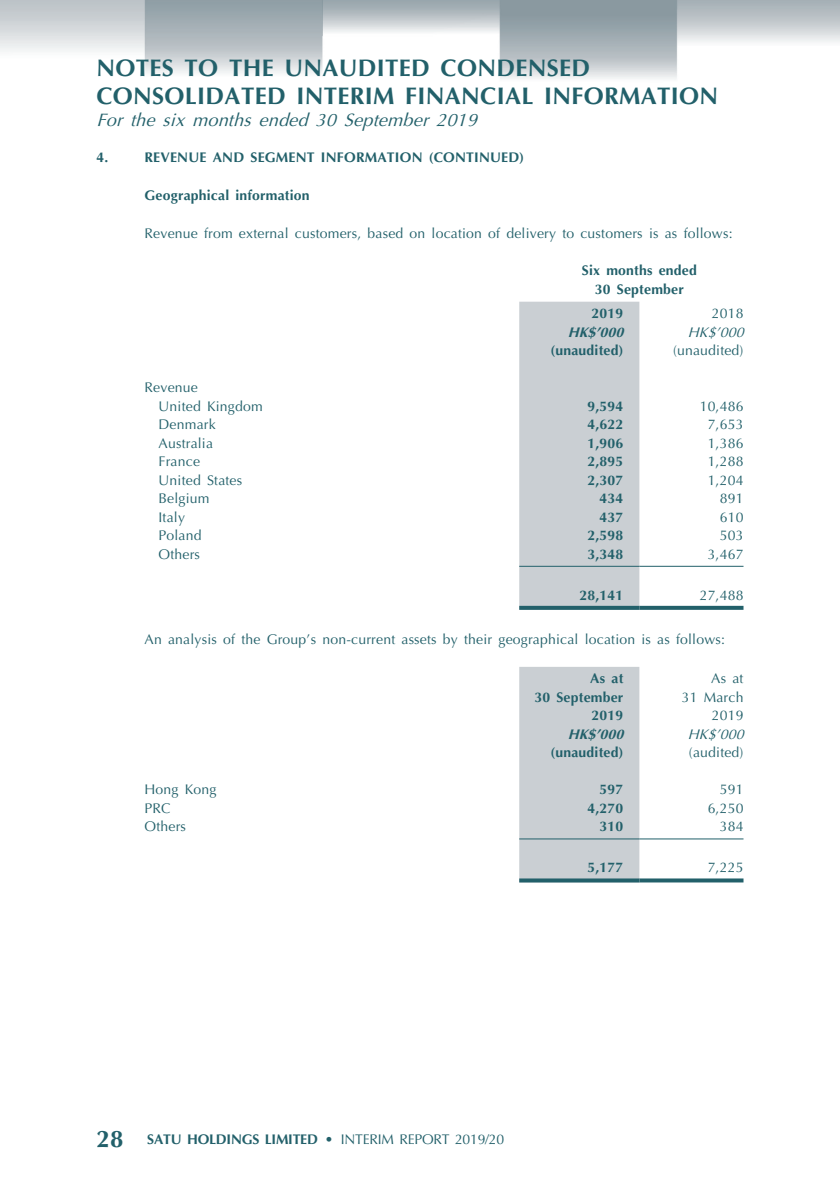
<style>
.page{position:relative;width:840px;height:1191px;background:#fff}
.page>*{position:absolute;margin:0;border:0;box-sizing:border-box;transform-origin:0 0}
.t1{font:700 24px/28px "Optima LT Std";letter-spacing:.015em;color:#22606a}
.t2{font:italic 18px "Optima LT Std";color:#22606a}
._26___P2__Note{font:14px "Optima LT Std";letter-spacing:.015em;color:#22606a}
._31_table_tab_6pt{font:700 14px/18.4px "Optima LT Std";letter-spacing:.015em;color:#22606a;text-align:center}
._31_table_tab_6pt-2{font:14px/18.4px "Optima LT Std";letter-spacing:.015em;color:#22606a;text-align:right}
._29_Table_Stub__Note{font:14px "Optima LT Std";letter-spacing:.015em;color:#22606a}
._17_H1__Note{font:700 14px "Optima LT Std";letter-spacing:-.015em;color:#22606a}
._17_H1__Note-2{font:700 14px "Optima LT Std";letter-spacing:.015em;color:#22606a}
._18___H2__Note{font:700 14px "Optima LT Std";letter-spacing:.015em;color:#22606a}
._31_table_tab_6pt-3{font:italic 700 14px "Optima LT Std";color:#22606a}
._31_table_tab_6pt-4{font:italic 14px "Optima LT Std";color:#22606a}
.s1{font-size:24px}
.s2{font-weight:400}
</style>
<div class="page">
<img style="left:0;top:0;width:840px;height:883px">
<div style="left:519px;top:302px;width:120px;height:304px;background:#cacfd3"></div>
<hr style="left:519px;top:566px;width:120px;height:1px;background:#22606a">
<hr style="left:639px;top:566px;width:104px;height:1px;background:#22606a">
<svg style="left:519px;top:606px;width:120px;height:4px"></svg>
<svg style="left:639px;top:606px;width:104px;height:4px"></svg>
<div style="left:519px;top:667px;width:120px;height:211px;background:#cacfd3"></div>
<hr style="left:519px;top:838px;width:120px;height:1px;background:#22606a">
<hr style="left:639px;top:838px;width:104px;height:1px;background:#22606a">
<svg style="left:519px;top:878px;width:120px;height:4px"></svg>
<svg style="left:639px;top:878px;width:104px;height:4px"></svg>
<h1 class="t1" style="left:96px;top:54px;width:623px">NOTES TO THE UNAUDITED CONDENSED<br>CONSOLIDATED INTERIM FINANCIAL INFORMATION</h1>
<p class="t2" style="left:96px;top:109px;width:387px">For the six months ended 30 September 2019</p>
<p class="_17_H1__Note-2" style="left:96px;top:149px;width:13px">4.</p>
<p class="_17_H1__Note-2" style="left:144px;top:149px;width:381px">REVENUE AND SEGMENT INFORMATION (CONTINUED)</p>
<p class="_18___H2__Note" style="left:144px;top:187px;width:166px">Geographical information</p>
<p class="_26___P2__Note" style="left:144px;top:225px;width:589px">Revenue from external customers, based on location of delivery to customers is as follows:</p>
<p class="_31_table_tab_6pt" style="left:581px;top:261px;width:116px">Six months ended<br>30 September</p>
<p class="_31_table_tab_6pt" style="left:591px;top:304px;width:33px">2019</p>
<p class="_31_table_tab_6pt-2" style="left:711px;top:304px;width:33px">2018</p>
<p class="_31_table_tab_6pt-3" style="left:567px;top:324px;width:62px">HK$’000</p>
<p class="_31_table_tab_6pt-4" style="left:687px;top:324px;width:62px">HK$’000</p>
<p class="_31_table_tab_6pt" style="left:550px;top:341px;width:74px">(unaudited)</p>
<p class="_31_table_tab_6pt-2" style="left:672px;top:341px;width:72px">(unaudited)</p>
<p class="_29_Table_Stub__Note" style="left:144px;top:379px;width:55px">Revenue</p>
<p class="_29_Table_Stub__Note" style="left:158px;top:398px;width:106px">United Kingdom</p>
<p class="_31_table_tab_6pt" style="left:587px;top:397px;width:37px">9,594</p>
<p class="_31_table_tab_6pt-2" style="left:699px;top:397px;width:45px">10,486</p>
<p class="_29_Table_Stub__Note" style="left:158px;top:416px;width:59px">Denmark</p>
<p class="_31_table_tab_6pt" style="left:587px;top:415px;width:37px">4,622</p>
<p class="_31_table_tab_6pt-2" style="left:707px;top:415px;width:37px">7,653</p>
<p class="_29_Table_Stub__Note" style="left:158px;top:435px;width:56px">Australia</p>
<p class="_31_table_tab_6pt" style="left:587px;top:434px;width:37px">1,906</p>
<p class="_31_table_tab_6pt-2" style="left:707px;top:434px;width:37px">1,386</p>
<p class="_29_Table_Stub__Note" style="left:158px;top:453px;width:43px">France</p>
<p class="_31_table_tab_6pt" style="left:587px;top:452px;width:37px">2,895</p>
<p class="_31_table_tab_6pt-2" style="left:707px;top:452px;width:37px">1,288</p>
<p class="_29_Table_Stub__Note" style="left:158px;top:472px;width:85px">United States</p>
<p class="_31_table_tab_6pt" style="left:587px;top:471px;width:37px">2,307</p>
<p class="_31_table_tab_6pt-2" style="left:707px;top:471px;width:37px">1,204</p>
<p class="_29_Table_Stub__Note" style="left:158px;top:490px;width:52px">Belgium</p>
<p class="_31_table_tab_6pt" style="left:599px;top:489px;width:25px">434</p>
<p class="_31_table_tab_6pt-2" style="left:719px;top:489px;width:25px">891</p>
<p class="_29_Table_Stub__Note" style="left:158px;top:509px;width:28px">Italy</p>
<p class="_31_table_tab_6pt" style="left:599px;top:508px;width:25px">437</p>
<p class="_31_table_tab_6pt-2" style="left:719px;top:508px;width:25px">610</p>
<p class="_29_Table_Stub__Note" style="left:158px;top:527px;width:45px">Poland</p>
<p class="_31_table_tab_6pt" style="left:587px;top:526px;width:37px">2,598</p>
<p class="_31_table_tab_6pt-2" style="left:719px;top:526px;width:25px">503</p>
<p class="_29_Table_Stub__Note" style="left:158px;top:546px;width:43px">Others</p>
<p class="_31_table_tab_6pt" style="left:587px;top:545px;width:37px">3,348</p>
<p class="_31_table_tab_6pt-2" style="left:707px;top:545px;width:37px">3,467</p>
<p class="_31_table_tab_6pt" style="left:579px;top:586px;width:45px">28,141</p>
<p class="_31_table_tab_6pt-2" style="left:699px;top:586px;width:45px">27,488</p>
<p class="_26___P2__Note" style="left:144px;top:631px;width:581px">An analysis of the Group’s non-current assets by their geographical location is as follows:</p>
<p class="_31_table_tab_6pt" style="left:534px;top:669px;width:90px;text-align:right">As at<br>30 September</p>
<p class="_31_table_tab_6pt-2" style="left:681px;top:669px;width:63px">As at<br>31 March</p>
<p class="_31_table_tab_6pt" style="left:591px;top:706px;width:33px">2019</p>
<p class="_31_table_tab_6pt-2" style="left:711px;top:706px;width:33px">2019</p>
<p class="_31_table_tab_6pt-3" style="left:567px;top:726px;width:62px">HK$’000</p>
<p class="_31_table_tab_6pt-4" style="left:687px;top:726px;width:62px">HK$’000</p>
<p class="_31_table_tab_6pt" style="left:550px;top:743px;width:74px">(unaudited)</p>
<p class="_31_table_tab_6pt-2" style="left:688px;top:743px;width:56px">(audited)</p>
<p class="_29_Table_Stub__Note" style="left:144px;top:781px;width:73px">Hong Kong</p>
<p class="_31_table_tab_6pt" style="left:599px;top:780px;width:25px">597</p>
<p class="_31_table_tab_6pt-2" style="left:719px;top:780px;width:25px">591</p>
<p class="_29_Table_Stub__Note" style="left:144px;top:800px;width:28px">PRC</p>
<p class="_31_table_tab_6pt" style="left:587px;top:799px;width:37px">4,270</p>
<p class="_31_table_tab_6pt-2" style="left:707px;top:799px;width:37px">6,250</p>
<p class="_29_Table_Stub__Note" style="left:144px;top:818px;width:43px">Others</p>
<p class="_31_table_tab_6pt" style="left:599px;top:817px;width:25px">310</p>
<p class="_31_table_tab_6pt-2" style="left:719px;top:817px;width:25px">384</p>
<p class="_31_table_tab_6pt" style="left:587px;top:858px;width:37px">5,177</p>
<p class="_31_table_tab_6pt-2" style="left:707px;top:858px;width:37px">7,225</p>
<p class="_17_H1__Note" style="left:96px;top:1130px;width:409px"><span class="s1">28</span> SATU HOLDINGS LIMITED • <span class="s2">INTERIM REPORT 2019/20</span></p>
</div>
